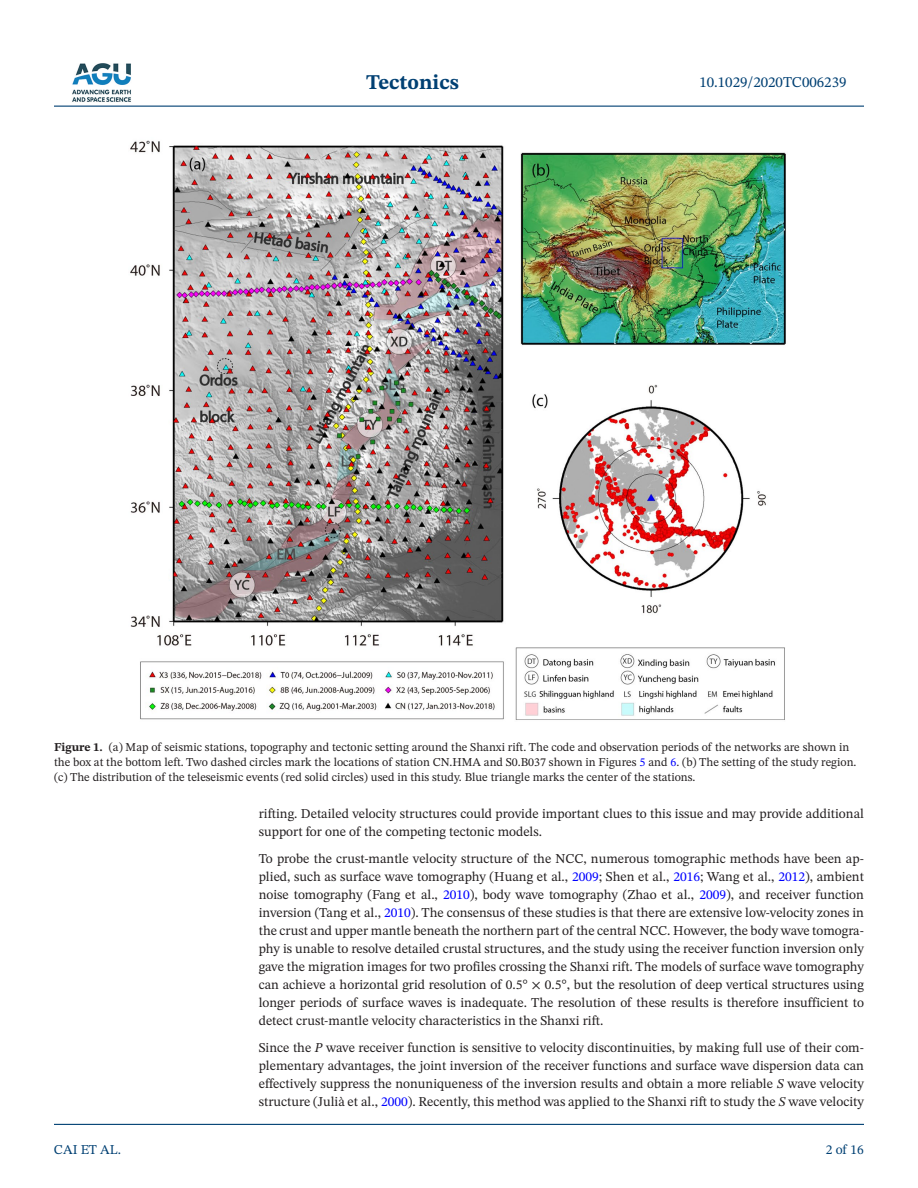
<style>
.page{position:relative;width:918px;height:1188px;background:#fff}
.page>*{position:absolute;margin:0;border:0;box-sizing:border-box;transform-origin:0 0}
.t1{font:700 21px "STIX Two Text";color:#004073}
.t2{font:15px "STIX Two Text";color:#004073}
.t3{font:13.5px/18px "STIX Two Text";color:#231f20;text-align:justify}
.t4{font:13.5px "STIX Two Text";color:#004073}
.t5{font:12px/15px "STIX Two Text";color:#231f20}
.s1{font-weight:700}
.s2{color:#00f}
.s3{font-style:italic}
</style>
<div class="page">
<hr style="left:54px;top:106px;width:810px;height:1px;background:#004073">
<hr style="left:54px;top:1124px;width:810px;height:1px;background:#004073">
<img style="left:72px;top:63px;width:59px;height:39px">
<img style="left:130px;top:140px;width:656px;height:580px">
<h1 class="t1" style="left:366px;top:67px;width:95px">Tectonics</h1>
<p class="t2" style="left:699px;top:72px;width:149px">10.1029/2020TC006239</p>
<p class="t5" style="left:54px;top:739px;width:804px"><span class="s1">Figure 1.</span> (a) Map of seismic stations, topography and tectonic setting around the Shanxi rift. The code and observation periods of the networks are shown in the box at the bottom left. Two dashed circles mark the locations of station CN.HMA and S0.B037 shown in Figures <span class="s2">5</span> and <span class="s2">6</span>. (b) The setting of the study region. (c) The distribution of the teleseismic events (red solid circles) used in this study. Blue triangle marks the center of the stations.</p>
<p class="t4" style="left:54px;top:1140px;width:69px">CAI ET AL.</p>
<p class="t3" style="left:259px;top:804px;width:607px">rifting. Detailed velocity structures could provide important clues to this issue and may provide additional support for one of the competing tectonic models.</p>
<p class="t3" style="left:259px;top:849px;width:607px">To probe the crust-mantle velocity structure of the NCC, numerous tomographic methods have been ap&shy;plied, such as surface wave tomography (Huang et al., <span class="s2">2009</span>; Shen et al., <span class="s2">2016</span>; Wang et al., <span class="s2">2012</span>), ambient noise tomography (Fang et al., <span class="s2">2010</span>), body wave tomography (Zhao et al., <span class="s2">2009</span>), and receiver function inversion (Tang et al., <span class="s2">2010</span>). The consensus of these studies is that there are extensive low-velocity zones in the crust and upper mantle beneath the northern part of the central NCC. However, the body wave tomogra&shy;phy is unable to resolve detailed crustal structures, and the study using the receiver function inversion only gave the migration images for two profiles crossing the Shanxi rift. The models of surface wave tomography can achieve a horizontal grid resolution of 0.5° × 0.5°, but the resolution of deep vertical structures using longer periods of surface waves is inadequate. The resolution of these results is therefore insufficient to detect crust-mantle velocity characteristics in the Shanxi rift.</p>
<p class="t3" style="left:259px;top:1038px;width:607px">Since the <span class="s3">P</span> wave receiver function is sensitive to velocity discontinuities, by making full use of their com&shy;plementary advantages, the joint inversion of the receiver functions and surface wave dispersion data can effectively suppress the nonuniqueness of the inversion results and obtain a more reliable <span class="s3">S</span> wave velocity structure (Julià et al., <span class="s2">2000</span>). Recently, this method was applied to the Shanxi rift to study the <span class="s3">S</span> wave velocity</p>
<p class="t4" style="left:826px;top:1140px;width:40px">2 of 16</p>
</div>
